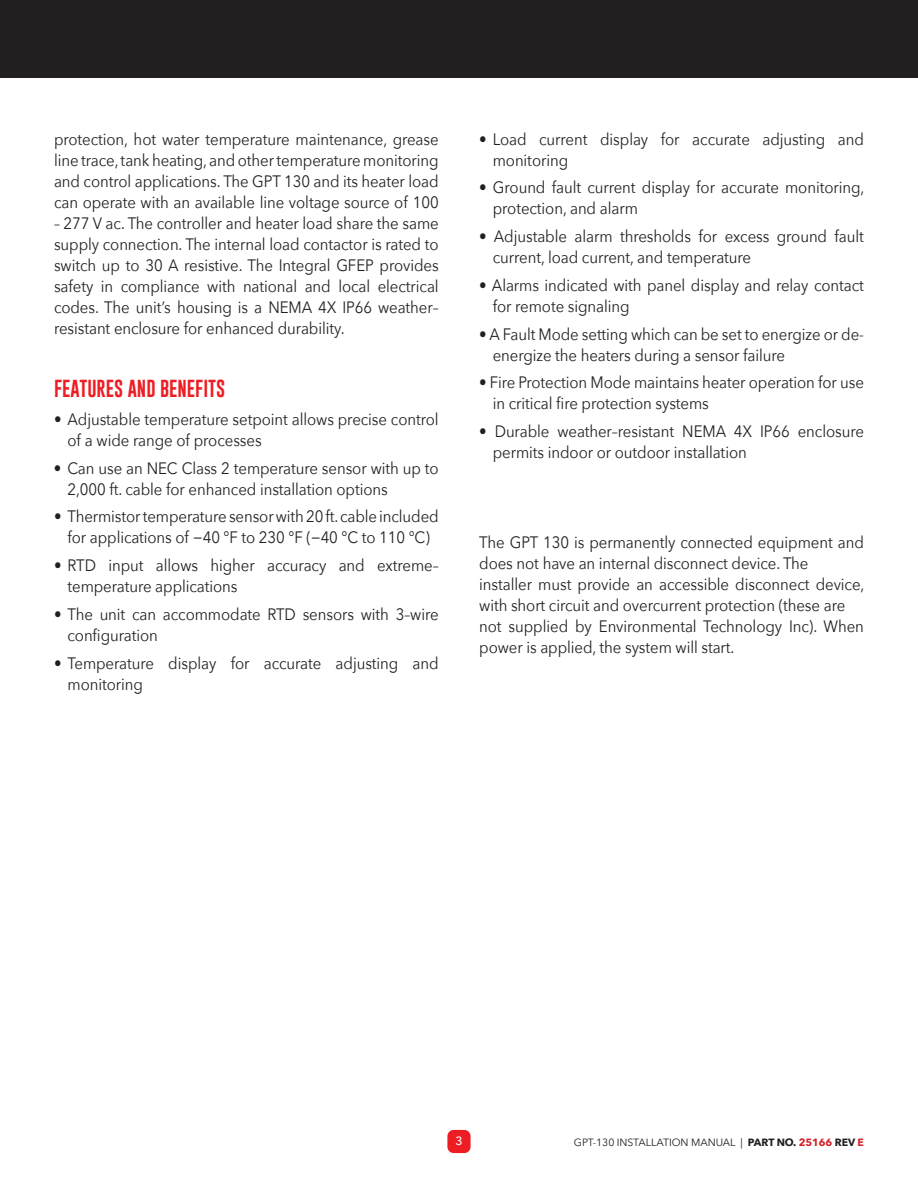
<style>
.page{position:relative;width:918px;height:1188px;background:#fff}
.page>*{position:absolute;margin:0;border:0;box-sizing:border-box;transform-origin:0 0}
.t1{font:18px "Gobold";color:#ee1d23}
.t2{font:16.5px/21px "Avenir Next";letter-spacing:-.005em;color:#231f20;scale:.91 1}
.t3{font:500 12px "Avenir Next";color:#fff}
.t4{font:10.5px "Avenir Next";letter-spacing:-.005em;color:#231f20}
.s1{font-weight:700}
.s2{font-weight:700;color:#d1232a}
</style>
<div class="page">
<div style="left:447px;top:1130px;width:24px;height:23px;background:#ee1d23;border-radius:6px"></div>
<div style="left:0;top:0;width:918px;height:78px;background:#231f20"></div>
<p class="t2" style="left:54px;top:128px;width:424px;text-align:justify">protection, hot water temperature maintenance, grease line trace, tank heating, and other temperature monitoring and control applications. The GPT 130 and its heater load can operate with an available line voltage source of 100</p>
<p class="t2" style="left:54px;top:212px;width:424px;text-align:justify">– 277 V ac. The controller and heater load share the same supply connection. The internal load contactor is rated to switch up to 30 A resistive. The Integral GFEP provides safety in compliance with national and local electrical codes. The unit’s housing is a NEMA 4X IP66 weather– resistant enclosure for enhanced durability.</p>
<p class="t1" style="left:54px;top:377px;width:173px">FEATURES AND BENEFITS</p>
<p class="t2" style="left:67px;top:408px;width:409px;text-indent:-13px">• Adjustable temperature setpoint allows precise control of a wide range of processes</p>
<p class="t2" style="left:68px;top:457px;width:409px;text-indent:-14px">• Can use an NEC Class 2 temperature sensor with up to<br>2,000 ft. cable for enhanced installation options</p>
<p class="t2" style="left:54px;top:506px;width:424px;text-align:center">• Thermistor temperature sensor with 20 ft. cable included for applications of −40 °F to 230 °F (−40 °C to 110 °C)</p>
<p class="t2" style="left:68px;top:554px;width:409px;text-indent:-14px">• RTD input allows higher accuracy and extreme– temperature applications</p>
<p class="t2" style="left:68px;top:603px;width:409px;text-indent:-14px">• The unit can accommodate RTD sensors with 3–wire configuration</p>
<p class="t2" style="left:68px;top:652px;width:409px;text-indent:-14px">• Temperature display for accurate adjusting and monitoring</p>
<p class="t2" style="left:493px;top:128px;width:410px;text-indent:-14px">• Load current display for accurate adjusting and monitoring</p>
<p class="t2" style="left:493px;top:176px;width:410px;text-indent:-14px">• Ground fault current display for accurate monitoring, protection, and alarm</p>
<p class="t2" style="left:493px;top:225px;width:409px;text-indent:-14px">• Adjustable alarm thresholds for excess ground fault current, load current, and temperature</p>
<p class="t2" style="left:493px;top:274px;width:409px;text-indent:-14px">• Alarms indicated with panel display and relay contact for remote signaling</p>
<p class="t2" style="left:493px;top:323px;width:409px;text-indent:-14px">• A Fault Mode setting which can be set to energize or de&shy;energize the heaters during a sensor failure</p>
<p class="t2" style="left:493px;top:371px;width:409px;text-indent:-14px">• Fire Protection Mode maintains heater operation for use in critical fire protection systems</p>
<p class="t2" style="left:493px;top:420px;width:410px;text-indent:-14px">• Durable weather–resistant NEMA 4X IP66 enclosure permits indoor or outdoor installation</p>
<p class="t2" style="left:479px;top:531px;width:425px">The GPT 130 is permanently connected equipment and does not have an internal disconnect device. The installer must provide an accessible disconnect device, with short circuit and overcurrent protection (these are not supplied by Environmental Technology Inc). When power is applied, the system will start.</p>
<p class="t3" style="left:455px;top:1131px;width:9px">3</p>
<p class="t4" style="left:574px;top:1133px;width:292px">GPT-130 INSTALLATION MANUAL | <span class="s1">PART NO.</span> <span class="s2">25166</span> <span class="s1">REV</span> <span class="s2">E</span></p>
</div>
